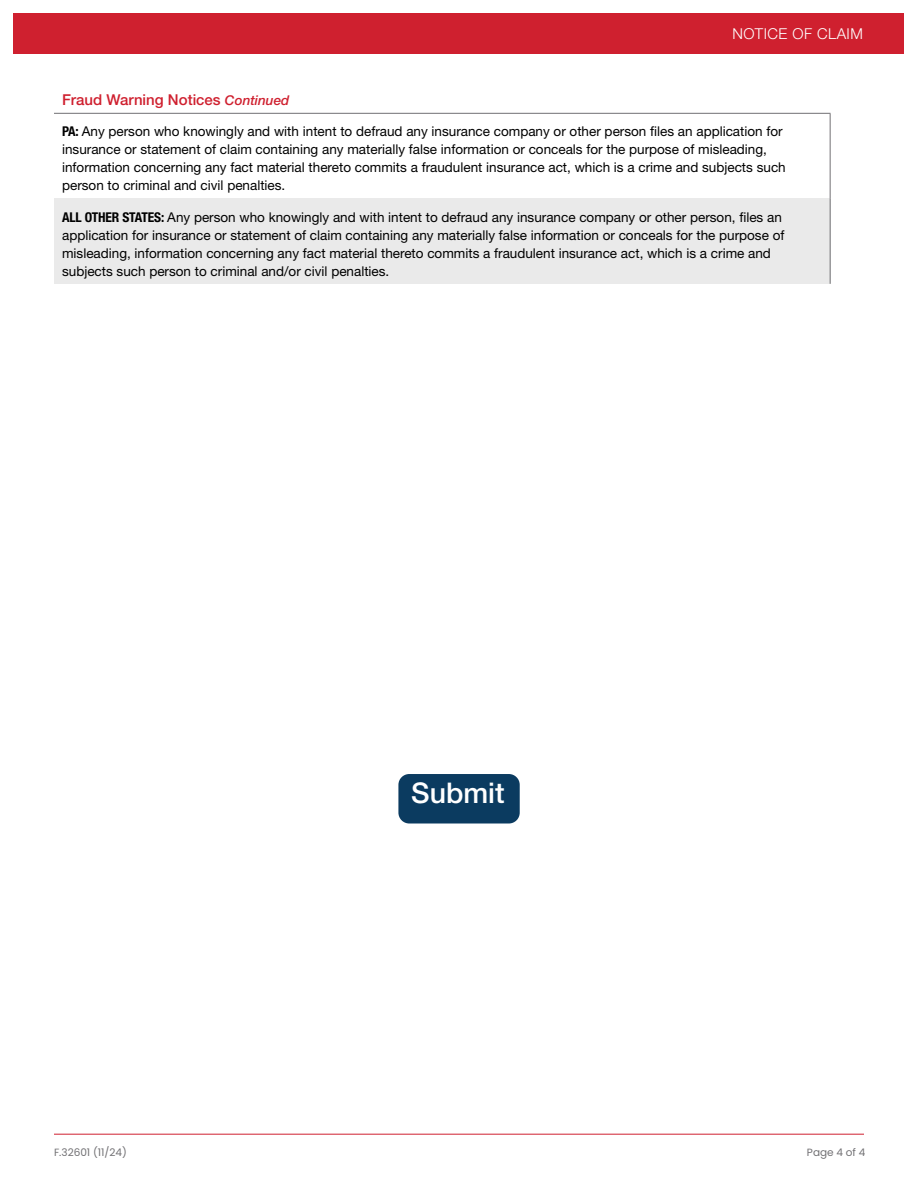
<style>
.page{position:relative;width:918px;height:1188px;background:#fff}
.page>*{position:absolute;margin:0;border:0;box-sizing:border-box;transform-origin:0 0}
.t1{font:500 28.5px "Helvetica Neue LT Std";color:#fff}
.t2{font:500 15px "Helvetica Neue LT Std";color:#cf202f}
.t3{font:300 15px "Helvetica Neue LT Std";letter-spacing:.03em;color:#fff}
.t4{font:13.5px/18px "Helvetica Neue LT Std";color:#000}
.t5{font:10.5px "Poppins";color:#717073}
.s1{font-style:italic;font-size:13.5px}
.s2{font-weight:700;font-stretch:condensed}
</style>
<div class="page">
<div style="left:14px;top:14px;width:890px;height:40px;background:#cf202f"></div>
<hr style="left:54px;top:1134px;width:810px;height:1px;background:#cf202f">
<div style="left:54px;top:199px;width:776px;height:85px;background:#eaeaea"></div>
<hr style="left:54px;top:113px;width:777px;height:1px;background:#717073">
<hr style="left:830px;top:114px;width:1px;height:85px;background:#717073">
<hr style="left:830px;top:199px;width:1px;height:85px;background:#717073">
<div style="left:398px;top:774px;width:122px;height:49px;background:#0b3b60;border-radius:11px"></div>
<p class="t3" style="left:732px;top:25px;width:132px">NOTICE OF CLAIM</p>
<p class="t2" style="left:62px;top:91px;width:229px">Fraud Warning Notices <span class="s1">Continued</span></p>
<p class="t4" style="left:62px;top:122px;width:725px"><span class="s2">PA:</span> Any person who knowingly and with intent to defraud any insurance company or other person files an application for insurance or statement of claim containing any materially false information or conceals for the purpose of misleading, information concerning any fact material thereto commits a fraudulent insurance act, which is a crime and subjects such person to criminal and civil penalties.</p>
<p class="t4" style="left:62px;top:208px;width:724px"><span class="s2">ALL OTHER STATES:</span> Any person who knowingly and with intent to defraud any insurance company or other person, files an application for insurance or statement of claim containing any materially false information or conceals for the purpose of misleading, information concerning any fact material thereto commits a fraudulent insurance act, which is a crime and subjects such person to criminal and/or civil penalties.</p>
<h1 class="t1" style="left:411px;top:776px;width:95px">Submit</h1>
<p class="t5" style="left:54px;top:1146px;width:75px">F.32601 (11/24)</p>
<p class="t5" style="left:807px;top:1146px;width:60px">Page 4 of 4</p>
</div>
